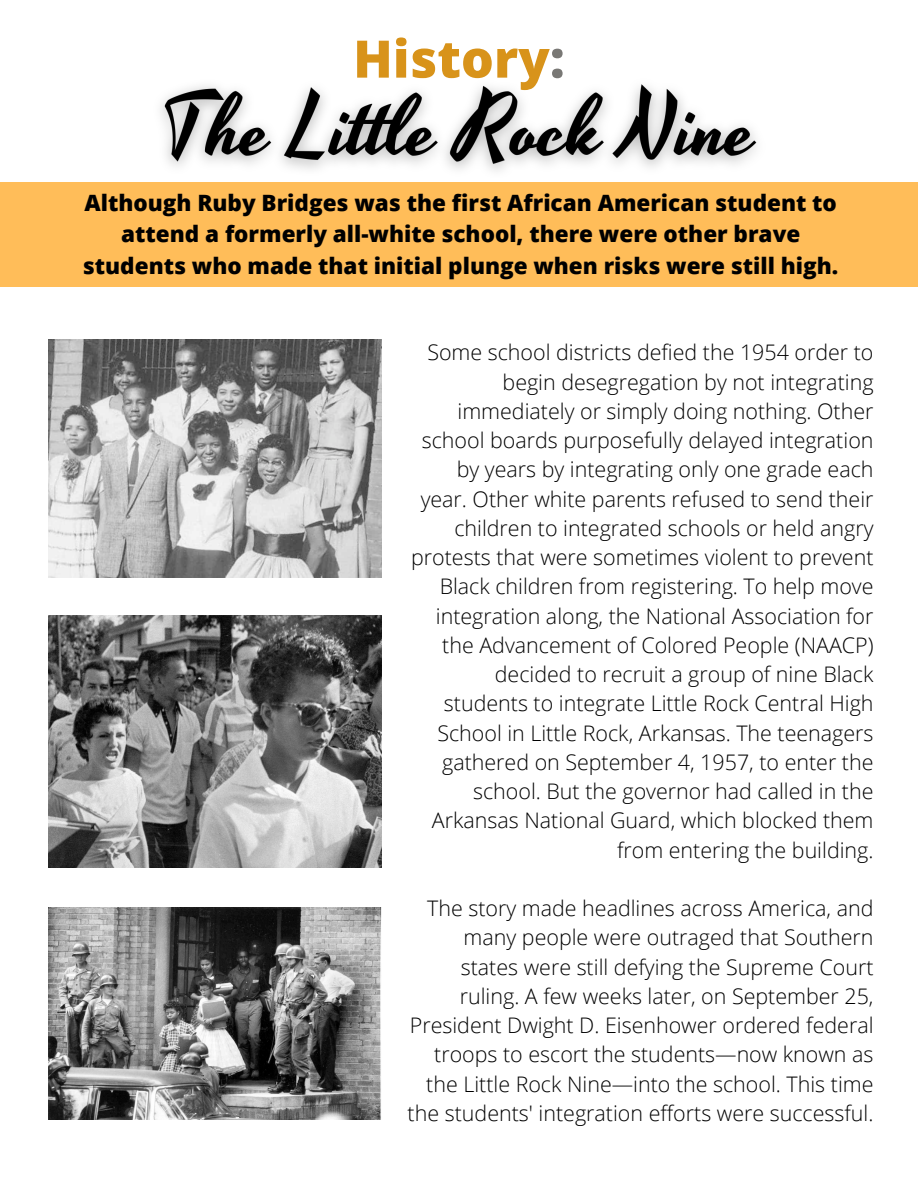
<style>
.page{position:relative;width:918px;height:1188px;background:#fff}
.page>*{position:absolute;margin:0;border:0;box-sizing:border-box;transform-origin:0 0}
.t1{font:800 51.75px "Open Sans";color:#d8931a}
.t2{font:800 22.5px/31.5px "Open Sans";color:#000;text-align:center}
.t3{font:300 21.45px/29.2px "Open Sans";color:#000;text-align:right}
.s1{color:#797875}
</style>
<div class="page">
<div style="left:0;top:182px;width:918px;height:105px;background:#ffbd59"></div>
<img style="left:49px;top:616px;width:333px;height:252px">
<img style="left:49px;top:340px;width:333px;height:237px">
<img style="left:49px;top:907px;width:333px;height:213px">
<img style="left:161px;top:84px;width:596px;height:87px">
<p class="t1" style="left:353px;top:22px;width:213px">History<span class="s1">:</span></p>
<p class="t2" style="left:83px;top:186px;width:757px">Although Ruby Bridges was the first African American student to attend a formerly all-white school, there were other brave students who made that initial plunge when risks were still high.</p>
<p class="t3" style="left:411px;top:337px;width:464px">Some school districts defied the 1954 order to begin desegregation by not integrating immediately or simply doing nothing. Other school boards purposefully delayed integration by years by integrating only one grade each year. Other white parents refused to send their children to integrated schools or held angry protests that were sometimes violent to prevent Black children from registering. To help move integration along, the National Association for the Advancement of Colored People (NAACP) decided to recruit a group of nine Black students to integrate Little Rock Central High School in Little Rock, Arkansas. The teenagers gathered on September 4, 1957, to enter the school. But the governor had called in the Arkansas National Guard, which blocked them from entering the building.</p>
<p class="t3" style="left:408px;top:893px;width:467px">The story made headlines across America, and many people were outraged that Southern states were still defying the Supreme Court ruling. A few weeks later, on September 25, President Dwight D. Eisenhower ordered federal troops to escort the students—now known as the Little Rock Nine—into the school. This time the students' integration efforts were successful.</p>
</div>
